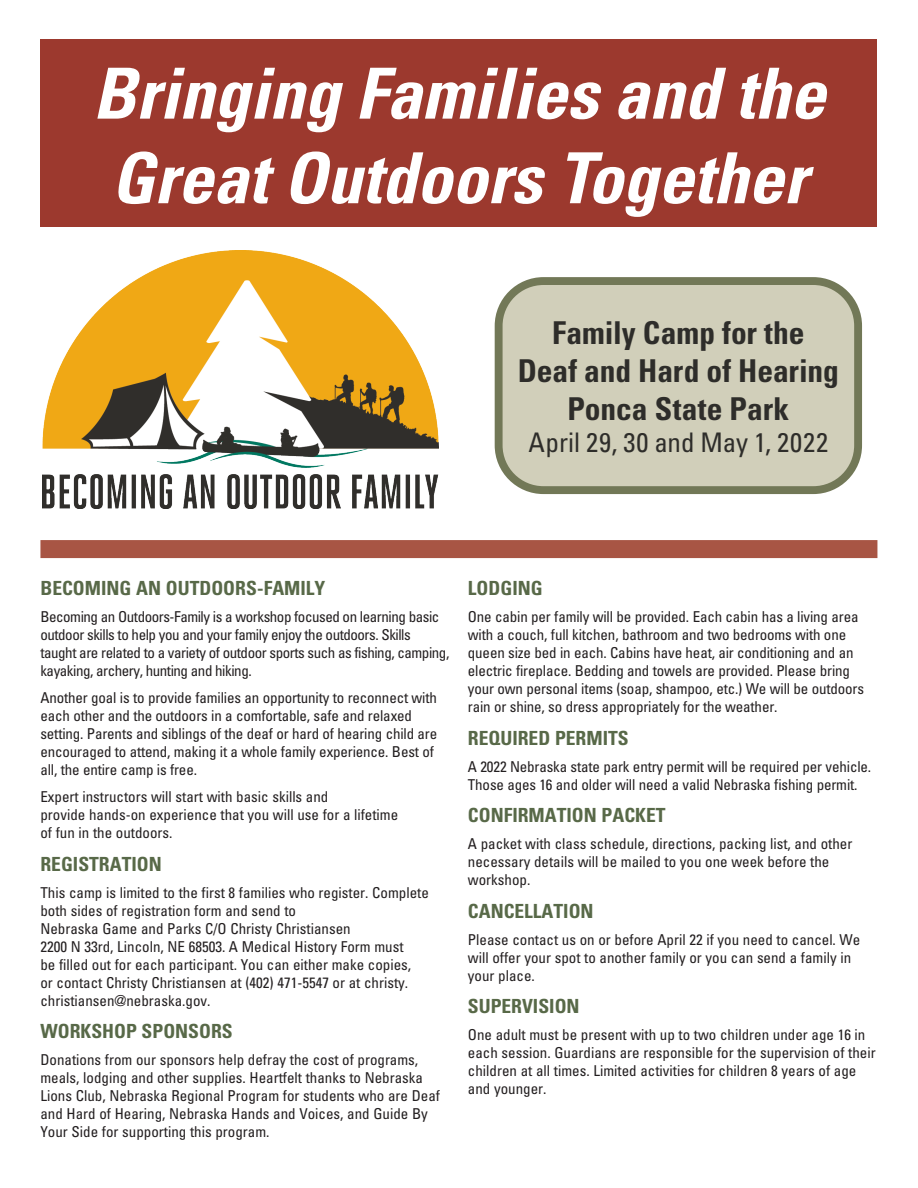
<style>
.page{position:relative;width:918px;height:1188px;background:#fff}
.page>*{position:absolute;margin:0;border:0;box-sizing:border-box;transform-origin:0 0}
.t1{font:italic 700 condensed 70.5px "Univers";color:#fff}
.t2{font:700 condensed 31.5px "Univers";color:#2e2d2a}
.t3{font:condensed 27px "Univers";letter-spacing:.01em;color:#2e2d2a}
.t4{font:700 condensed 19.5px "Univers LT Std";color:#586948}
.t5{font:condensed 15px/18px "Univers LT Std";color:#231f20}
.t6{font:condensed 15px/18px "Univers LT Std";letter-spacing:-.03em;color:#231f20}
</style>
<div class="page">
<div style="left:40px;top:540px;width:837px;height:18px;background:#a85544"></div>
<div style="left:40px;top:39px;width:838px;height:188px;background:#9c392e"></div>
<img style="left:42px;top:251px;width:397px;height:258px">
<div style="left:499px;top:281px;width:359px;height:209px;background:#d1cfba;border-radius:45px"></div>
<div style="left:495px;top:277px;width:367px;height:217px;border:8px solid #727857;border-radius:45px"></div>
<p class="t1" style="left:93px;top:50px;width:734px">Bringing Families and the</p>
<p class="t1" style="left:111px;top:135px;width:697px">Great Outdoors Together</p>
<p class="t2" style="left:552px;top:314px;width:254px">Family Camp for the</p>
<p class="t2" style="left:518px;top:351px;width:323px">Deaf and Hard of Hearing</p>
<p class="t2" style="left:568px;top:389px;width:223px">Ponca State Park</p>
<p class="t3" style="left:529px;top:425px;width:301px">April 29, 30 and May 1, 2022</p>
<p class="t4" style="left:40px;top:577px;width:286px">BECOMING AN OUTDOORS-FAMILY</p>
<p class="t6" style="left:40px;top:608px;width:410px">Becoming an Outdoors-Family is a workshop focused on learning basic outdoor skills to help you and your family enjoy the outdoors. Skills taught are related to a variety of outdoor sports such as fishing, camping, kayaking, archery, hunting and hiking.</p>
<p class="t5" style="left:40px;top:689px;width:398px">Another goal is to provide families an opportunity to reconnect with each other and the outdoors in a comfortable, safe and relaxed setting. Parents and siblings of the deaf or hard of hearing child are encouraged to attend, making it a whole family experience. Best of all, the entire camp is free.</p>
<p class="t5" style="left:40px;top:788px;width:290px">Expert instructors will start with basic skills and</p>
<p class="t5" style="left:40px;top:806px;width:359px">provide hands-on experience that you will use for a lifetime</p>
<p class="t5" style="left:40px;top:824px;width:134px">of fun in the outdoors.</p>
<p class="t4" style="left:40px;top:852px;width:123px">REGISTRATION</p>
<p class="t5" style="left:40px;top:883px;width:390px">This camp is limited to the first 8 families who register. Complete both sides of registration form and send to</p>
<p class="t5" style="left:40px;top:919px;width:372px">Nebraska Game and Parks C/O Christy Christiansen<br>2200 N 33rd, Lincoln, NE 68503. A Medical History Form must be filled out for each participant. You can either make copies, or contact Christy Christiansen at (402) 471-5547 or at christy. christiansen@nebraska.gov.</p>
<p class="t4" style="left:40px;top:1019px;width:194px">WORKSHOP SPONSORS</p>
<p class="t5" style="left:40px;top:1051px;width:401px">Donations from our sponsors help defray the cost of programs, meals, lodging and other supplies. Heartfelt thanks to Nebraska Lions Club, Nebraska Regional Program for students who are Deaf and Hard of Hearing, Nebraska Hands and Voices, and Guide By Your Side for supporting this program.</p>
<p class="t4" style="left:468px;top:577px;width:76px">LODGING</p>
<p class="t5" style="left:468px;top:608px;width:398px">One cabin per family will be provided. Each cabin has a living area with a couch, full kitchen, bathroom and two bedrooms with one queen size bed in each. Cabins have heat, air conditioning and an electric fireplace. Bedding and towels are provided. Please bring your own personal items (soap, shampoo, etc.) We will be outdoors rain or shine, so dress appropriately for the weather.</p>
<p class="t4" style="left:468px;top:726px;width:162px">REQUIRED PERMITS</p>
<p class="t5" style="left:468px;top:757px;width:405px">A 2022 Nebraska state park entry permit will be required per vehicle.<br>Those ages 16 and older will need a valid Nebraska fishing permit.</p>
<p class="t4" style="left:468px;top:803px;width:199px">CONFIRMATION PACKET</p>
<p class="t5" style="left:468px;top:835px;width:386px">A packet with class schedule, directions, packing list, and other necessary details will be mailed to you one week before the workshop.</p>
<p class="t4" style="left:468px;top:899px;width:127px">CANCELLATION</p>
<p class="t5" style="left:468px;top:930px;width:394px">Please contact us on or before April 22 if you need to cancel. We will offer your spot to another family or you can send a family in your place.</p>
<p class="t4" style="left:468px;top:994px;width:113px">SUPERVISION</p>
<p class="t5" style="left:468px;top:1026px;width:409px">One adult must be present with up to two children under age 16 in each session. Guardians are responsible for the supervision of their children at all times. Limited activities for children 8 years of age and younger.</p>
</div>
